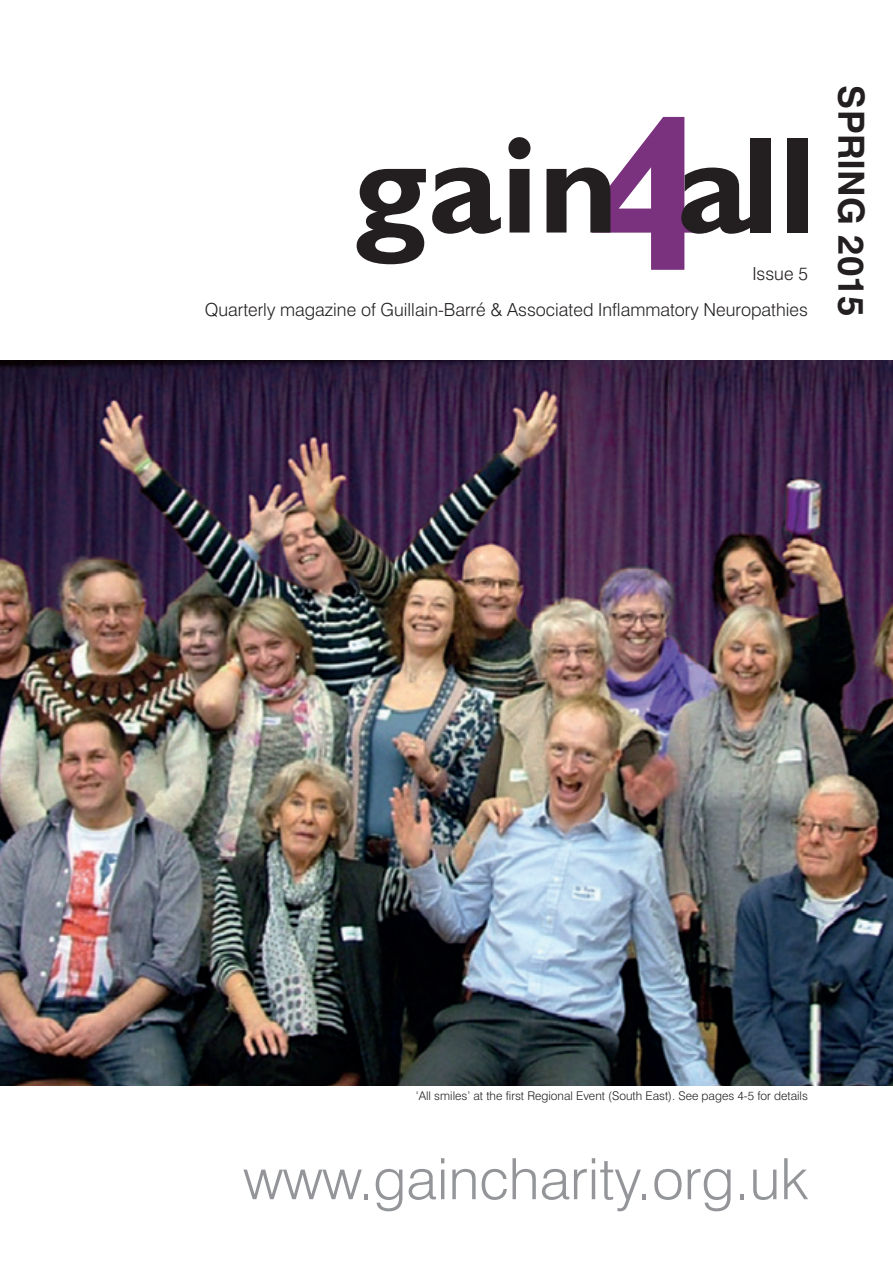
<style>
.page{position:relative;width:893px;height:1263px;background:#fff}
.page>*{position:absolute;margin:0;border:0;box-sizing:border-box;transform-origin:0 0}
.t1{font:300 57px "Swiss 721 BT";color:#939598}
.t2{font:700 36px "Swiss 721 BT";color:#231f20}
.t3{font:300 18px "Swiss 721 BT";color:#231f20}
.t4{font:300 12px "Swiss 721 BT";color:#231f20}
</style>
<div class="page">
<img style="left:0;top:361px;width:893px;height:724px">
<svg style="left:357px;top:169px;width:69px;height:95px"></svg>
<svg style="left:432px;top:168px;width:69px;height:66px"></svg>
<svg style="left:508px;top:137px;width:22px;height:96px"></svg>
<div style="left:750px;top:138px;width:20px;height:95px;background:#231f20"></div>
<div style="left:788px;top:138px;width:20px;height:95px;background:#231f20"></div>
<svg style="left:546px;top:117px;width:204px;height:153px"></svg>
<p class="t3" style="left:752px;top:263px;width:57px">Issue 5</p>
<p class="t3" style="left:205px;top:298px;width:605px">Quarterly magazine of Guillain-Barré &amp; Associated Inflammatory Neuropathies</p>
<h2 class="t2" style="left:873px;top:85px;width:233px;rotate:90deg">SPRING 2015</h2>
<p class="t4" style="left:416px;top:1088px;width:394px">‘All smiles’ at the first Regional Event (South East). See pages 4-5 for details</p>
<h1 class="t1" style="left:243px;top:1144px;width:566px">www.gaincharity.org.uk</h1>
</div>
